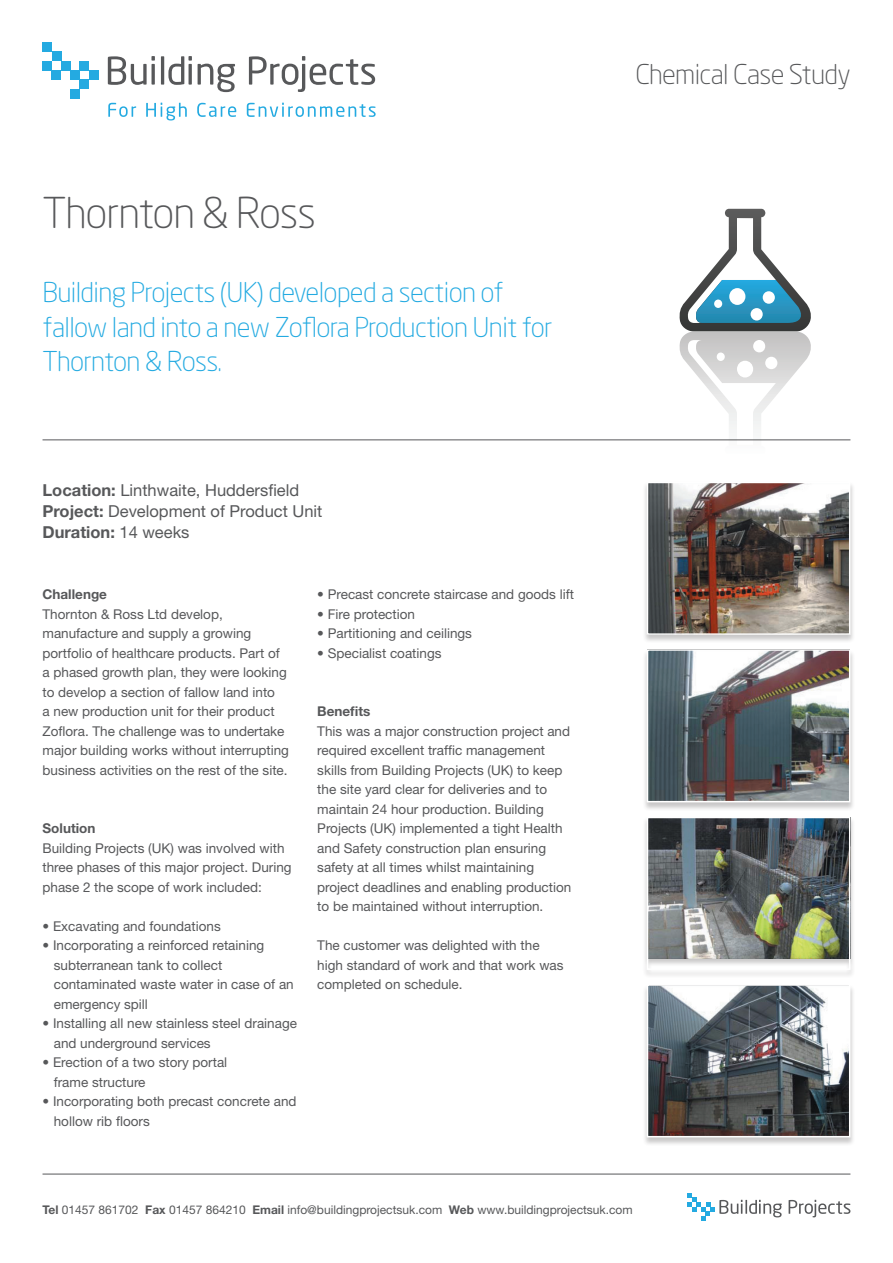
<style>
.page{position:relative;width:893px;height:1263px;background:#fff}
.page>*{position:absolute;margin:0;border:0;box-sizing:border-box;transform-origin:0 0}
.t1{font:300 42px "Neo Sans Std";letter-spacing:-.025em;color:#57585a}
.t2{font:300 27px/34.5px "Neo Sans Std";letter-spacing:-.025em;color:#24aae1}
.t3{font:300 27px "Neo Sans Std";letter-spacing:-.025em;color:#57585a}
.t4{font:16.5px "Helvetica Neue";color:#57585a}
.t5{font:700 16.5px "Helvetica Neue";color:#57585a}
.t6{font:13.5px/19.5px "Helvetica Neue";color:#57585a}
.t7{font:700 13.5px "Helvetica Neue";color:#57585a}
.t8{font:12px "Helvetica Neue";color:#57585a}
.s1{font-weight:700}
.s2{font-weight:400}
</style>
<div class="page">
<svg style="left:679px;top:209px;width:133px;height:232px"></svg>
<svg style="left:789px;top:1200px;width:61px;height:17px"></svg>
<svg style="left:687px;top:1193px;width:95px;height:27px"></svg>
<div style="left:642px;top:481px;width:213px;height:163px;background:#231f20;opacity:.25"></div>
<img style="left:650px;top:485px;width:197px;height:147px">
<div style="left:647px;top:482px;width:203px;height:153px;border:2px solid #fff"></div>
<div style="left:642px;top:649px;width:213px;height:162px;background:#231f20;opacity:.25"></div>
<img style="left:650px;top:652px;width:197px;height:147px">
<div style="left:647px;top:649px;width:203px;height:153px;border:2px solid #fff"></div>
<div style="left:642px;top:816px;width:213px;height:163px;background:#231f20;opacity:.25"></div>
<img style="left:650px;top:820px;width:197px;height:138px">
<div style="left:647px;top:817px;width:203px;height:153px;border:2px solid #fff"></div>
<div style="left:642px;top:984px;width:213px;height:162px;background:#231f20;opacity:.25"></div>
<img style="left:650px;top:987px;width:197px;height:147px">
<div style="left:647px;top:984px;width:203px;height:153px;border:2px solid #fff"></div>
<hr style="left:43px;top:1174px;width:807px;height:1px;background:#57585a">
<hr style="left:43px;top:439px;width:807px;height:1px;background:#57585a">
<svg style="left:108px;top:56px;width:47px;height:29px"></svg>
<hr style="left:152px;top:64px;width:3px;height:21px;background:#57585a">
<hr style="left:161px;top:56px;width:3px;height:29px;background:#57585a">
<svg style="left:168px;top:56px;width:24px;height:29px"></svg>
<hr style="left:189px;top:64px;width:3px;height:21px;background:#57585a">
<svg style="left:198px;top:64px;width:37px;height:28px"></svg>
<svg style="left:249px;top:56px;width:126px;height:36px"></svg>
<div style="left:80px;top:80px;width:9px;height:9px;background:#24aae1"></div>
<div style="left:70px;top:89px;width:10px;height:9px;background:#24aae1"></div>
<div style="left:89px;top:70px;width:9px;height:10px;background:#24aae1"></div>
<div style="left:70px;top:70px;width:10px;height:10px;background:#24aae1"></div>
<div style="left:80px;top:61px;width:9px;height:9px;background:#24aae1"></div>
<div style="left:52px;top:52px;width:9px;height:9px;background:#24aae1"></div>
<div style="left:43px;top:43px;width:9px;height:9px;background:#24aae1"></div>
<div style="left:43px;top:61px;width:9px;height:9px;background:#24aae1"></div>
<div style="left:61px;top:61px;width:9px;height:9px;background:#24aae1"></div>
<div style="left:52px;top:70px;width:9px;height:10px;background:#24aae1"></div>
<svg style="left:108px;top:103px;width:28px;height:14px"></svg>
<svg style="left:146px;top:103px;width:41px;height:17px"></svg>
<svg style="left:197px;top:103px;width:39px;height:14px"></svg>
<svg style="left:247px;top:103px;width:129px;height:14px"></svg>
<p class="t1" style="left:43px;top:187px;width:275px">Thornton &amp; Ross</p>
<p class="t2" style="left:43px;top:275px;width:463px">Building Projects (UK) developed a section of</p>
<p class="t2" style="left:43px;top:309px;width:512px">fallow land into a new Zoflora Production Unit for<br>Thornton &amp; Ross.</p>
<p class="t4" style="left:43px;top:480px;width:258px"><span class="s1">Location:</span> Linthwaite, Huddersfield</p>
<p class="t4" style="left:43px;top:501px;width:281px"><span class="s1">Project:</span> Development of Product Unit</p>
<p class="t5" style="left:43px;top:522px;width:148px">Duration: <span class="s2">14 weeks</span></p>
<p class="t7" style="left:43px;top:586px;width:66px">Challenge</p>
<p class="t6" style="left:43px;top:604px;width:248px">Thornton &amp; Ross Ltd develop, manufacture and supply a growing portfolio of healthcare products. Part of a phased growth plan, they were looking to develop a section of fallow land into<br>a new production unit for their product Zoflora. The challenge was to undertake major building works without interrupting business activities on the rest of the site.</p>
<p class="t7" style="left:43px;top:820px;width:54px">Solution</p>
<p class="t6" style="left:43px;top:838px;width:251px">Building Projects (UK) was involved with three phases of this major project. During phase 2 the scope of work included:</p>
<p class="t6" style="left:43px;top:916px;width:180px">• Excavating and foundations</p>
<p class="t6" style="left:43px;top:935px;width:223px">• Incorporating a reinforced retaining</p>
<p class="t6" style="left:54px;top:955px;width:170px">subterranean tank to collect</p>
<p class="t6" style="left:54px;top:974px;width:242px">contaminated waste water in case of an</p>
<p class="t6" style="left:54px;top:994px;width:96px">emergency spill</p>
<p class="t6" style="left:43px;top:1013px;width:256px">• Installing all new stainless steel drainage</p>
<p class="t6" style="left:54px;top:1033px;width:158px">and underground services</p>
<p class="t6" style="left:43px;top:1052px;width:186px">• Erection of a two story portal</p>
<p class="t6" style="left:54px;top:1072px;width:93px">frame structure</p>
<p class="t6" style="left:43px;top:1091px;width:256px">• Incorporating both precast concrete and</p>
<p class="t6" style="left:54px;top:1111px;width:97px">hollow rib floors</p>
<p class="t6" style="left:317px;top:584px;width:258px">• Precast concrete staircase and goods lift</p>
<p class="t6" style="left:317px;top:604px;width:99px">• Fire protection</p>
<p class="t6" style="left:317px;top:623px;width:156px">• Partitioning and ceilings</p>
<p class="t6" style="left:317px;top:643px;width:126px">• Specialist coatings</p>
<p class="t7" style="left:317px;top:703px;width:55px">Benefits</p>
<p class="t6" style="left:317px;top:721px;width:256px">This was a major construction project and required excellent traffic management skills from Building Projects (UK) to keep the site yard clear for deliveries and to maintain 24 hour production. Building Projects (UK) implemented a tight Health and Safety construction plan ensuring safety at all times whilst maintaining project deadlines and enabling production to be maintained without interruption.</p>
<p class="t6" style="left:317px;top:935px;width:248px">The customer was delighted with the high standard of work and that work was completed on schedule.</p>
<p class="t3" style="left:635px;top:58px;width:217px">Chemical Case Study</p>
<p class="t8" style="left:43px;top:1203px;width:592px"><span class="s1">Tel</span> 01457 861702 <span class="s1">Fax</span> 01457 864210 <span class="s1">Email</span> info@buildingprojectsuk.com <span class="s1">Web</span> www.buildingprojectsuk.com</p>
</div>
